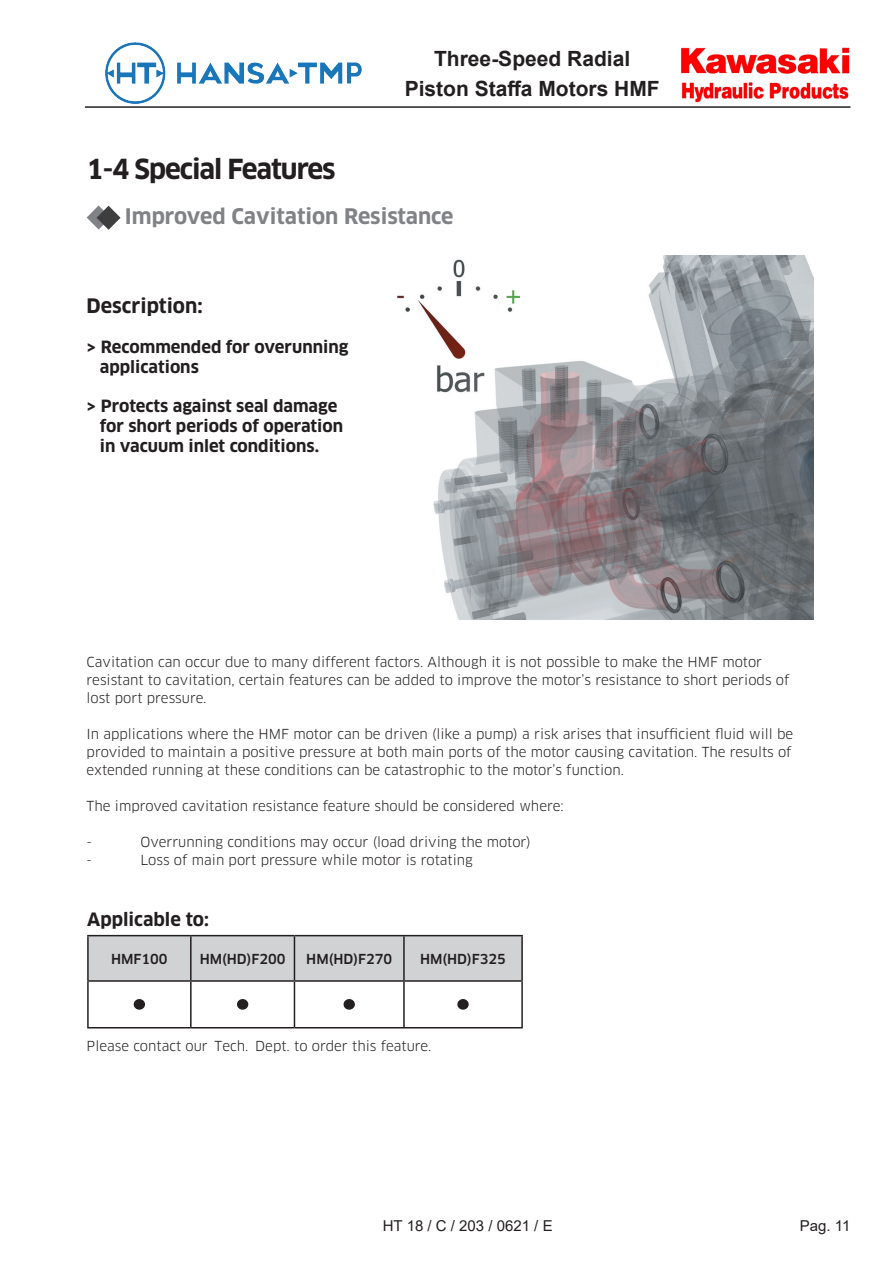
<style>
.page{position:relative;width:893px;height:1263px;background:#fff}
.page>*{position:absolute;margin:0;border:0;box-sizing:border-box;transform-origin:0 0}
.t1{font:700 27px "Clan Pro";letter-spacing:-.04em;color:#231f20}
.t2{font:700 21px/30px "Arial";color:#231f20;text-align:center}
.t3{font:700 21px "Clan Pro";color:#808285}
.t4{font:700 19.5px "Clan Pro";color:#231f20}
.t5{font:700 18px "Clan Pro";color:#231f20}
.t6{font:700 16.5px/19.8px "Clan Pro";color:#231f20}
.t7{font:15px "Arial";color:#231f20}
.t8{font:13.5px/18px "Clan Pro";color:#231f20}
.t9{font:500 13.5px "Clan Pro";color:#231f20}
</style>
<div class="page">
<hr style="left:85px;top:106px;width:765px;height:2px;background:#231f20">
<img style="left:681px;top:47px;width:169px;height:56px">
<img style="left:105px;top:43px;width:257px;height:60px">
<svg style="left:87px;top:205px;width:34px;height:25px"></svg>
<img style="left:397px;top:255px;width:416px;height:365px">
<div style="left:89px;top:936px;width:432px;height:44px;background:#d1d2d4"></div>
<hr style="left:87px;top:935px;width:104px;height:1px;background:#231f20">
<hr style="left:87px;top:936px;width:2px;height:44px;background:#231f20">
<hr style="left:191px;top:935px;width:103px;height:1px;background:#231f20">
<hr style="left:190px;top:936px;width:2px;height:44px;background:#231f20">
<hr style="left:294px;top:935px;width:110px;height:1px;background:#231f20">
<hr style="left:294px;top:936px;width:1px;height:44px;background:#231f20">
<hr style="left:404px;top:935px;width:119px;height:1px;background:#231f20">
<hr style="left:403px;top:936px;width:2px;height:44px;background:#231f20">
<hr style="left:521px;top:936px;width:2px;height:44px;background:#231f20">
<hr style="left:87px;top:980px;width:104px;height:2px;background:#231f20">
<hr style="left:87px;top:982px;width:2px;height:45px;background:#231f20">
<hr style="left:191px;top:980px;width:103px;height:2px;background:#231f20">
<hr style="left:190px;top:982px;width:2px;height:45px;background:#231f20">
<hr style="left:294px;top:980px;width:110px;height:2px;background:#231f20">
<hr style="left:294px;top:982px;width:1px;height:45px;background:#231f20">
<hr style="left:404px;top:980px;width:119px;height:2px;background:#231f20">
<hr style="left:403px;top:982px;width:2px;height:45px;background:#231f20">
<hr style="left:521px;top:982px;width:2px;height:45px;background:#231f20">
<hr style="left:87px;top:1027px;width:104px;height:1px;background:#231f20">
<hr style="left:191px;top:1027px;width:103px;height:1px;background:#231f20">
<hr style="left:294px;top:1027px;width:110px;height:1px;background:#231f20">
<hr style="left:404px;top:1027px;width:119px;height:1px;background:#231f20">
<div style="left:134px;top:1000px;width:10px;height:9px;background:#231f20;border-radius:50%"></div>
<div style="left:134px;top:999px;width:11px;height:11px;border:2px solid #231f20;border-radius:50%"></div>
<div style="left:238px;top:1000px;width:10px;height:9px;background:#231f20;border-radius:50%"></div>
<div style="left:237px;top:999px;width:11px;height:11px;border:2px solid #231f20;border-radius:50%"></div>
<div style="left:344px;top:1000px;width:10px;height:9px;background:#231f20;border-radius:50%"></div>
<div style="left:344px;top:999px;width:11px;height:11px;border:2px solid #231f20;border-radius:50%"></div>
<div style="left:458px;top:1000px;width:10px;height:9px;background:#231f20;border-radius:50%"></div>
<div style="left:457px;top:999px;width:12px;height:11px;border:2px solid #231f20;border-radius:50%"></div>
<h2 class="t2" style="left:405px;top:44px;width:257px">Three-Speed Radial<br>Piston Staffa Motors HMF</h2>
<p class="t1" style="left:87px;top:154px;width:250px">1-4 Special Features</p>
<p class="t3" style="left:125px;top:204px;width:330px">Improved Cavitation Resistance</p>
<p class="t4" style="left:87px;top:295px;width:117px">Description:</p>
<p class="t6" style="left:100px;top:337px;width:250px;text-indent:-13px">&gt; Recommended for overunning applications</p>
<p class="t6" style="left:100px;top:396px;width:245px;text-indent:-13px">&gt; Protects against seal damage for short periods of operation in vacuum inlet conditions.</p>
<p class="t8" style="left:87px;top:653px;width:704px">Cavitation can occur due to many different factors. Although it is not possible to make the HMF motor resistant to cavitation, certain features can be added to improve the motor’s resistance to short periods of lost port pressure.</p>
<p class="t8" style="left:87px;top:725px;width:708px;text-align:justify">In applications where the HMF motor can be driven (like a pump) a risk arises that insufficient fluid will be provided to maintain a positive pressure at both main ports of the motor causing cavitation. The results of extended running at these conditions can be catastrophic to the motor’s function.</p>
<p class="t8" style="left:87px;top:797px;width:479px">The improved cavitation resistance feature should be considered where:</p>
<p class="t8" style="left:87px;top:833px;width:7px">-</p>
<p class="t8" style="left:141px;top:833px;width:392px">Overrunning conditions may occur (load driving the motor)</p>
<p class="t8" style="left:87px;top:851px;width:7px">-</p>
<p class="t8" style="left:141px;top:851px;width:334px">Loss of main port pressure while motor is rotating</p>
<p class="t5" style="left:87px;top:908px;width:123px">Applicable to:</p>
<p class="t9" style="left:111px;top:951px;width:58px">HMF100</p>
<p class="t9" style="left:200px;top:951px;width:87px">HM(HD)F200</p>
<p class="t9" style="left:306px;top:951px;width:87px">HM(HD)F270</p>
<p class="t9" style="left:420px;top:951px;width:87px">HM(HD)F325</p>
<p class="t8" style="left:87px;top:1037px;width:346px">Please contact our Tech. Dept. to order this feature.</p>
<p class="t7" style="left:383px;top:1216px;width:171px">HT 18 / C / 203 / 0621 / E</p>
<p class="t7" style="left:800px;top:1216px;width:52px">Pag. 11</p>
</div>
